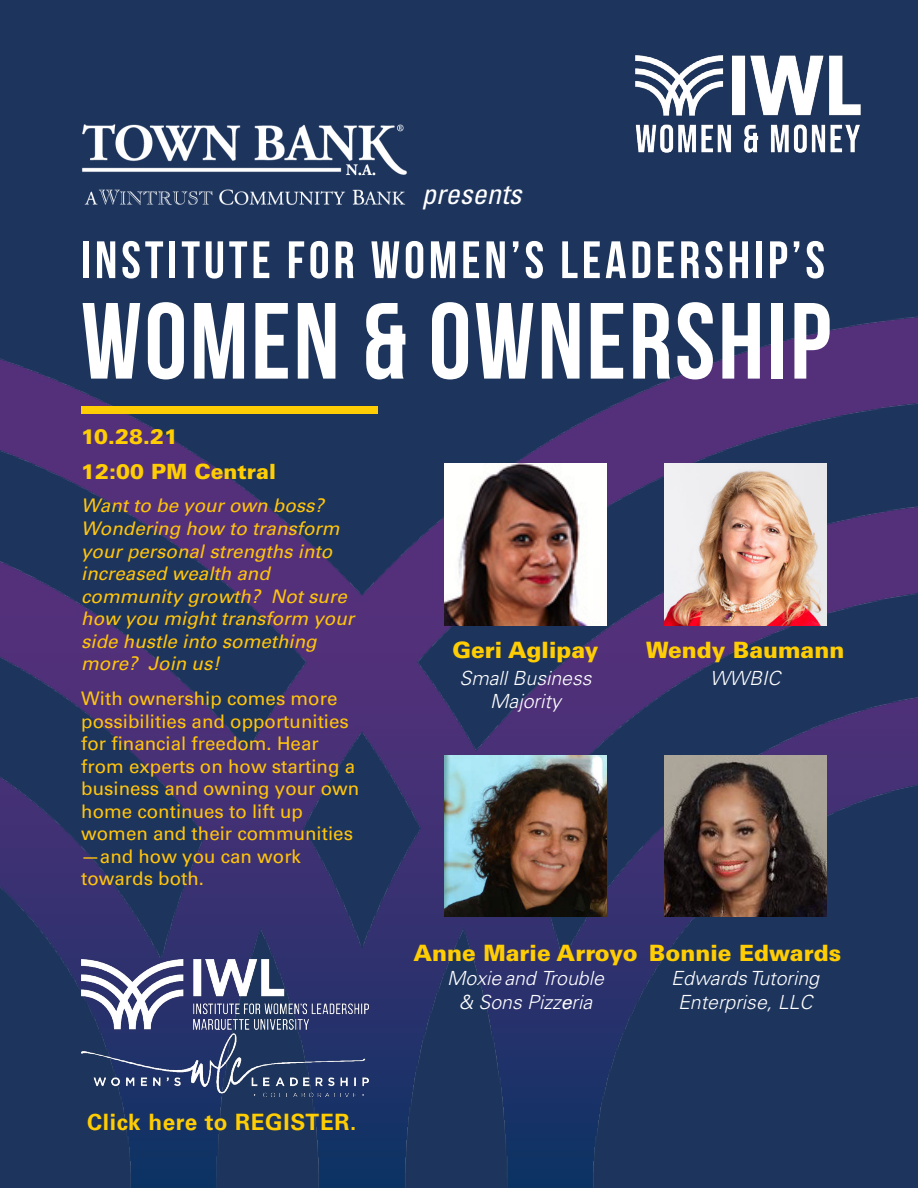
<style>
.page{position:relative;width:918px;height:1188px;background:#1d345c}
.page>*{position:absolute;margin:0;border:0;box-sizing:border-box;transform-origin:0 0}
.t1{font:700 108px "Bebas Neue";letter-spacing:.025em;color:#fff}
.t2{font:700 52.5px "Bebas Neue";letter-spacing:.075em;color:#fff}
.t3{font:italic condensed 28.5px "Univers LT Std";color:#fff}
.t4{font:900 22.5px "Univers LT Std";color:#ffcd03}
.t5{font:700 22.5px "Univers LT Std";letter-spacing:.03em;color:#ffcd03}
.t6{font:900 21px/35.2px "Univers LT Std";color:#ffcd03}
.t7{font:italic 300 19.5px/23.4px "Univers LT Std";color:#fff;text-align:center}
.t8{font:18.75px/22.5px "Univers LT Std";color:#ffc40c}
.t9{font:italic 18.75px/22.6px "Univers LT Std";color:#ffc40c}
.s1{font-weight:400}
</style>
<div class="page">
<img style="left:0;top:316px;width:918px;height:871px">
<div style="left:81px;top:406px;width:296px;height:8px;background:#ffcd03"></div>
<img style="left:635px;top:55px;width:226px;height:98px">
<img style="left:81px;top:959px;width:287px;height:70px">
<img style="left:81px;top:1034px;width:287px;height:63px">
<img style="left:82px;top:124px;width:325px;height:82px">
<img style="left:445px;top:464px;width:162px;height:162px">
<img style="left:664px;top:464px;width:162px;height:162px">
<img style="left:664px;top:755px;width:162px;height:162px">
<img style="left:445px;top:755px;width:162px;height:162px">
<h3 class="t3" style="left:422px;top:176px;width:101px">presents</h3>
<h2 class="t2" style="left:81px;top:231px;width:746px">INSTITUTE FOR WOMEN’S LEADERSHIP’S</h2>
<h1 class="t1" style="left:81px;top:282px;width:751px">WOMEN &amp; OWNERSHIP</h1>
<p class="t6" style="left:81px;top:418px;width:196px">10.28.21<br>12:00 PM Central</p>
<p class="t9" style="left:81px;top:494px;width:274px">Want to be your own boss?<br>Wondering how to transform your personal strengths into increased wealth and community growth? Not sure how you might transform your side hustle into something more? Join us!</p>
<p class="t8" style="left:81px;top:688px;width:280px">With ownership comes more possibilities and opportunities for financial freedom. Hear from experts on how starting a business and owning your own home continues to lift up women and their communities —and how you can work towards both.</p>
<p class="t5" style="left:87px;top:1109px;width:271px">Click here to REGISTER.</p>
<p class="t4" style="left:452px;top:636px;width:148px">Geri Aglipay</p>
<p class="t4" style="left:646px;top:636px;width:200px">Wendy Baumann</p>
<p class="t7" style="left:459px;top:666px;width:134px">Small Business<br>Majority</p>
<p class="t7" style="left:710px;top:666px;width:72px">WWBIC</p>
<p class="t4" style="left:413px;top:938px;width:226px">Anne Marie Arroyo</p>
<p class="t7" style="left:447px;top:967px;width:158px">Moxie and Trouble &amp; Sons Pizz<span class="s1">e</span>ria</p>
<p class="t4" style="left:649px;top:938px;width:194px">Bonnie Edwards</p>
<p class="t7" style="left:671px;top:967px;width:149px">Edwards Tutoring<br>Enterprise, LLC</p>
</div>
